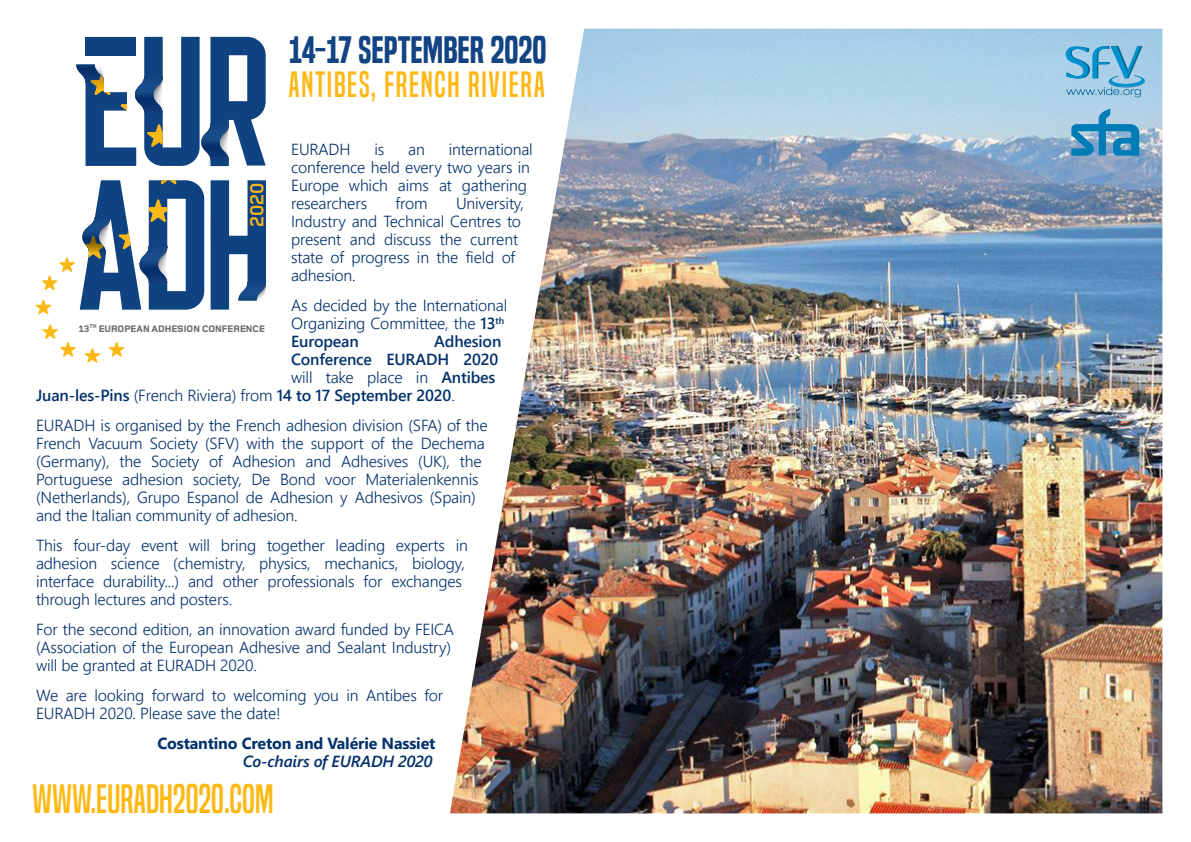
<style>
.page{position:relative;width:1191px;height:842px;background:#fff}
.page>*{position:absolute;margin:0;border:0;box-sizing:border-box;transform-origin:0 0}
.t1{font:38.2px "Built Titling Rg";color:#fdb813}
.t2{font:35.6px "Built Titling Sb";color:#124382}
.t3{font:34px "Built Titling Rg";letter-spacing:.05em;color:#fdb813}
.t4{font:700 19.8px "Foundry Monoline";color:#fcb814}
.t5{font:300 16px/18px "Segoe UI";letter-spacing:-.01em;color:#03316b}
.t6{font:600 16px "Segoe UI";letter-spacing:-.01em;color:#03316b}
.t7{font:700 16px "Segoe UI";letter-spacing:-.01em;color:#03316b}
.t8{font:italic 600 16px "Segoe UI";letter-spacing:-.01em;color:#03316b}
.t9{font:800 9.8px "Foundry Monoline";color:#6a6d6a}
.s1{font-weight:600}
.s2{font-weight:300}
</style>
<div class="page">
<img style="left:35px;top:28px;width:1128px;height:786px">
<h2 class="t2" style="left:289px;top:29px;width:259px">14-17 SEPTEMBER 2020</h2>
<h3 class="t3" style="left:288px;top:65px;width:258px">ANTIBES, FRENCH RIVIERA</h3>
<p class="t5" style="left:291px;top:140px;width:243px;text-indent:158px">international conference held every two years in<br>Europe which aims at gathering researchers</p>
<p class="t5" style="left:291px;top:140px;width:61px">EURADH</p>
<p class="t5" style="left:374px;top:140px;width:11px">is</p>
<p class="t5" style="left:408px;top:140px;width:18px">an</p>
<p class="t4" style="left:246px;top:227px;width:46px;rotate:-90deg">2020</p>
<p class="t5" style="left:395px;top:194px;width:34px">from</p>
<p class="t5" style="left:291px;top:194px;width:234px;text-indent:165px">University,<br>Industry and Technical Centres to present and discuss the current state of progress in the field of adhesion.</p>
<p class="t5" style="left:291px;top:296px;width:218px">As decided by the International<br>Organizing Committee, the <span class="s1">13</span><sup>th<br></sup><span class="s1">European</span></p>
<p class="t9" style="left:79px;top:323px;width:188px">13<sup>TH</sup> EUROPEAN ADHESION CONFERENCE</p>
<p class="t6" style="left:434px;top:328px;width:69px">Adhesion</p>
<p class="t6" style="left:291px;top:346px;width:209px">Conference EURADH 2020</p>
<p class="t5" style="left:291px;top:368px;width:206px">will take place in <span class="s1">Antibes</span></p>
<p class="t6" style="left:36px;top:382px;width:420px">Juan-les-Pins <span class="s2">(French Riviera) from</span> 14 to 17 September 2020<span class="s2">.</span></p>
<p class="t5" style="left:36px;top:416px;width:453px">EURADH is organised by the French adhesion division (SFA) of the French Vacuum Society (SFV) with the support of the Dechema (Germany), the Society of Adhesion and Adhesives (UK), the Portuguese adhesion society, De Bond voor Materialenkennis (Netherlands), Grupo Espanol de Adhesion y Adhesivos (Spain) and the Italian community of adhesion.</p>
<p class="t5" style="left:36px;top:536px;width:433px">This four-day event will bring together leading experts in adhesion science (chemistry, physics, mechanics, biology, interface durability...) and other professionals for exchanges through lectures and posters.</p>
<p class="t5" style="left:36px;top:620px;width:420px">For the second edition, an innovation award funded by FEICA (Association of the European Adhesive and Sealant Industry) will be granted at EURADH 2020.</p>
<p class="t5" style="left:36px;top:686px;width:409px">We are looking forward to welcoming you in Antibes for<br>EURADH 2020. Please save the date!</p>
<p class="t7" style="left:157px;top:730px;width:279px">Costantino Creton and Valérie Nassiet</p>
<p class="t8" style="left:243px;top:750px;width:191px">Co-chairs of EURADH 2020</p>
<h1 class="t1" style="left:32px;top:776px;width:243px">WWW.EURADH2020.COM</h1>
</div>
